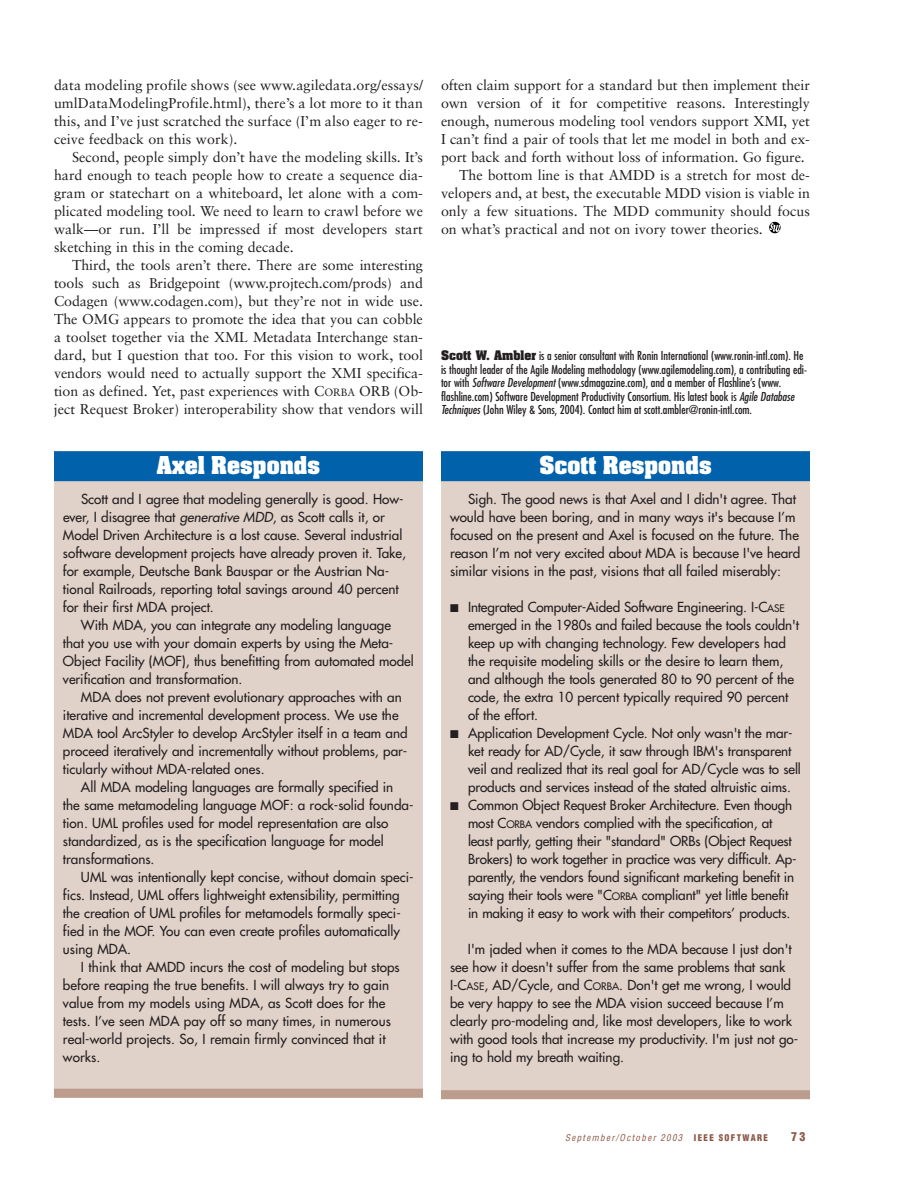
<style>
.page{position:relative;width:918px;height:1188px;background:#fff}
.page>*{position:absolute;margin:0;border:0;box-sizing:border-box;transform-origin:0 0}
.t1{font:700 21px "Aachen";color:#fff}
.t2{font:14.25px/18px "Sabon";letter-spacing:-.005em;color:#231f20;text-align:justify}
.t3{font:13.5px/18px "Futura";color:#231f20}
.t4{font:condensed 12px/13.5px "Futura";color:#231f20}
.t5{font:900 condensed 12px "Helvetica";color:#8b5746}
.t6{font:italic condensed 9.15px "Helvetica";letter-spacing:.15em;color:#8b5746}
.s1{font-size:10.65px}
.s2{font-style:italic}
.s3{font-family:"Aachen";font-weight:700;font-stretch:normal;font-size:11.25px}
.s4{font-size:10.2px}
.s5{font-weight:900;font-style:normal;font-size:9px}
</style>
<div class="page">
<svg style="left:769px;top:222px;width:12px;height:11px"></svg>
<svg style="left:770px;top:223px;width:11px;height:9px"></svg>
<div style="left:54px;top:451px;width:369px;height:647px;background:#e1d2c9"></div>
<div style="left:54px;top:1089px;width:369px;height:9px;background:#bc9c8d"></div>
<div style="left:54px;top:451px;width:369px;height:30px;background:#0161ab"></div>
<div style="left:441px;top:451px;width:369px;height:647px;background:#e1d2c9"></div>
<div style="left:441px;top:1090px;width:369px;height:9px;background:#bc9c8d"></div>
<div style="left:441px;top:451px;width:369px;height:30px;background:#0161ab"></div>
<p class="t2" style="left:54px;top:77px;width:370px">data modeling profile shows (see www.agiledata.org/essays/ umlDataModelingProfile.html), there’s a lot more to it than this, and I’ve just scratched the surface (I’m also eager to re&shy;ceive feedback on this work).</p>
<p class="t2" style="left:54px;top:149px;width:371px;text-indent:18px">Second, people simply don’t have the modeling skills. It’s hard enough to teach people how to create a sequence dia&shy;gram or statechart on a whiteboard, let alone with a com&shy;plicated modeling tool. We need to learn to crawl before we walk—or run. I’ll be impressed if most developers start sketching in this in the coming decade.</p>
<p class="t2" style="left:54px;top:257px;width:371px;text-indent:18px">Third, the tools aren’t there. There are some interesting tools such as Bridgepoint (www.projtech.com/prods) and Codagen (www.codagen.com), but they’re not in wide use.<br>The OMG appears to promote the idea that you can cobble a toolset together via the XML Metadata Interchange stan&shy;dard, but I question that too. For this vision to work, tool vendors would need to actually support the XMI specifica&shy;tion as defined. Yet, past experiences with C<span class="s1">ORBA</span> ORB (Ob&shy;ject Request Broker) interoperability show that vendors will</p>
<h1 class="t1" style="left:157px;top:456px;width:165px">Axel Responds</h1>
<p class="t3" style="left:63px;top:491px;width:344px;text-indent:18px">Scott and I agree that modeling generally is good. How&shy;ever, I disagree that <span class="s2">generative MDD</span>, as Scott calls it, or Model Driven Architecture is a lost cause. Several industrial software development projects have already proven it. Take, for example, Deutsche Bank Bauspar or the Austrian Na&shy;tional Railroads, reporting total savings around 40 percent for their first MDA project.</p>
<p class="t3" style="left:63px;top:617px;width:352px;text-indent:18px">With MDA, you can integrate any modeling language that you use with your domain experts by using the Meta-Object Facility (MOF), thus benefitting from automated model verification and transformation.</p>
<p class="t3" style="left:63px;top:689px;width:346px;text-indent:18px">MDA does not prevent evolutionary approaches with an iterative and incremental development process. We use the MDA tool ArcStyler to develop ArcStyler itself in a team and proceed iteratively and incrementally without problems, par&shy;ticularly without MDA-related ones.</p>
<p class="t3" style="left:63px;top:779px;width:352px;text-indent:18px">All MDA modeling languages are formally specified in the same metamodeling language MOF: a rock-solid founda&shy;tion. UML profiles used for model representation are also standardized, as is the specification language for model transformations.</p>
<p class="t3" style="left:63px;top:869px;width:352px;text-indent:18px">UML was intentionally kept concise, without domain speci&shy;fics. Instead, UML offers lightweight extensibility, permitting the creation of UML profiles for metamodels formally speci&shy;fied in the MOF. You can even create profiles automatically using MDA.</p>
<p class="t3" style="left:63px;top:959px;width:338px;text-indent:18px">I think that AMDD incurs the cost of modeling but stops before reaping the true benefits. I will always try to gain value from my models using MDA, as Scott does for the tests. I’ve seen MDA pay off so many times, in numerous real-world projects. So, I remain firmly convinced that it works.</p>
<p class="t2" style="left:441px;top:77px;width:370px">often claim support for a standard but then implement their</p>
<p class="t2" style="left:441px;top:95px;width:370px">own version of it for competitive reasons. Interestingly</p>
<p class="t2" style="left:441px;top:113px;width:370px">enough, numerous modeling tool vendors support XMI, yet</p>
<p class="t2" style="left:441px;top:131px;width:371px">I can’t find a pair of tools that let me model in both and ex-</p>
<p class="t2" style="left:441px;top:149px;width:365px">port back and forth without loss of information. Go figure.</p>
<p class="t2" style="left:459px;top:167px;width:353px">The bottom line is that AMDD is a stretch for most de-</p>
<p class="t2" style="left:441px;top:185px;width:371px">velopers and, at best, the executable MDD vision is viable in</p>
<p class="t2" style="left:441px;top:203px;width:371px">only a few situations. The MDD community should focus</p>
<p class="t2" style="left:441px;top:221px;width:323px">on what’s practical and not on ivory tower theories.</p>
<p class="t4" style="left:441px;top:350px;width:367px"><span class="s3">Scott W. Ambler</span> is a senior consultant with Ronin International (www.ronin-intl.com). He is thought leader of the Agile Modeling methodology (www.agilemodeling.com), a contributing edi&shy;tor with <span class="s2">Software Development</span> (www.sdmagazine.com), and a member of Flashline’s (www. flashline.com) Software Development Productivity Consortium. His latest book is <span class="s2">Agile Database Techniques</span> (John Wiley &amp; Sons, 2004). Contact him at scott.ambler@ronin-intl.com.</p>
<h1 class="t1" style="left:539px;top:456px;width:174px">Scott Responds</h1>
<p class="t3" style="left:450px;top:491px;width:352px;text-indent:18px">Sigh. The good news is that Axel and I didn't agree. That would have been boring, and in many ways it's because I’m focused on the present and Axel is focused on the future. The reason I’m not very excited about MDA is because I've heard similar visions in the past, visions that all failed miserably:</p>
<p class="t3" style="left:468px;top:599px;width:332px;text-indent:-18px">■ Integrated Computer-Aided Software Engineering. I-C<span class="s4">ASE </span>emerged in the 1980s and failed because the tools couldn't keep up with changing technology. Few developers had the requisite modeling skills or the desire to learn them, and although the tools generated 80 to 90 percent of the code, the extra 10 percent typically required 90 percent of the effort.</p>
<p class="t3" style="left:468px;top:725px;width:334px;text-indent:-18px">■ Application Development Cycle. Not only wasn't the mar&shy;ket ready for AD/Cycle, it saw through IBM's transparent veil and realized that its real goal for AD/Cycle was to sell products and services instead of the stated altruistic aims.</p>
<p class="t3" style="left:468px;top:797px;width:330px;text-indent:-18px">■ Common Object Request Broker Architecture. Even though most C<span class="s4">ORBA</span> vendors complied with the specification, at least partly, getting their "standard" ORBs (Object Request Brokers) to work together in practice was very difficult. Ap&shy;parently, the vendors found significant marketing benefit in saying their tools were "C<span class="s4">ORBA</span> compliant" yet little benefit in making it easy to work with their competitors’ products.</p>
<p class="t3" style="left:450px;top:941px;width:350px;text-indent:18px">I'm jaded when it comes to the MDA because I just don't see how it doesn't suffer from the same problems that sank I-C<span class="s4">ASE</span>, AD/Cycle, and C<span class="s4">ORBA</span>. Don't get me wrong, I would be very happy to see the MDA vision succeed because I’m clearly pro-modeling and, like most developers, like to work with good tools that increase my productivity. I'm just not go&shy;ing to hold my breath waiting.</p>
<p class="t6" style="left:565px;top:1134px;width:204px">September/October 2003 <span class="s5">IEEE SOFTWARE</span></p>
<p class="t5" style="left:791px;top:1132px;width:16px">73</p>
</div>
